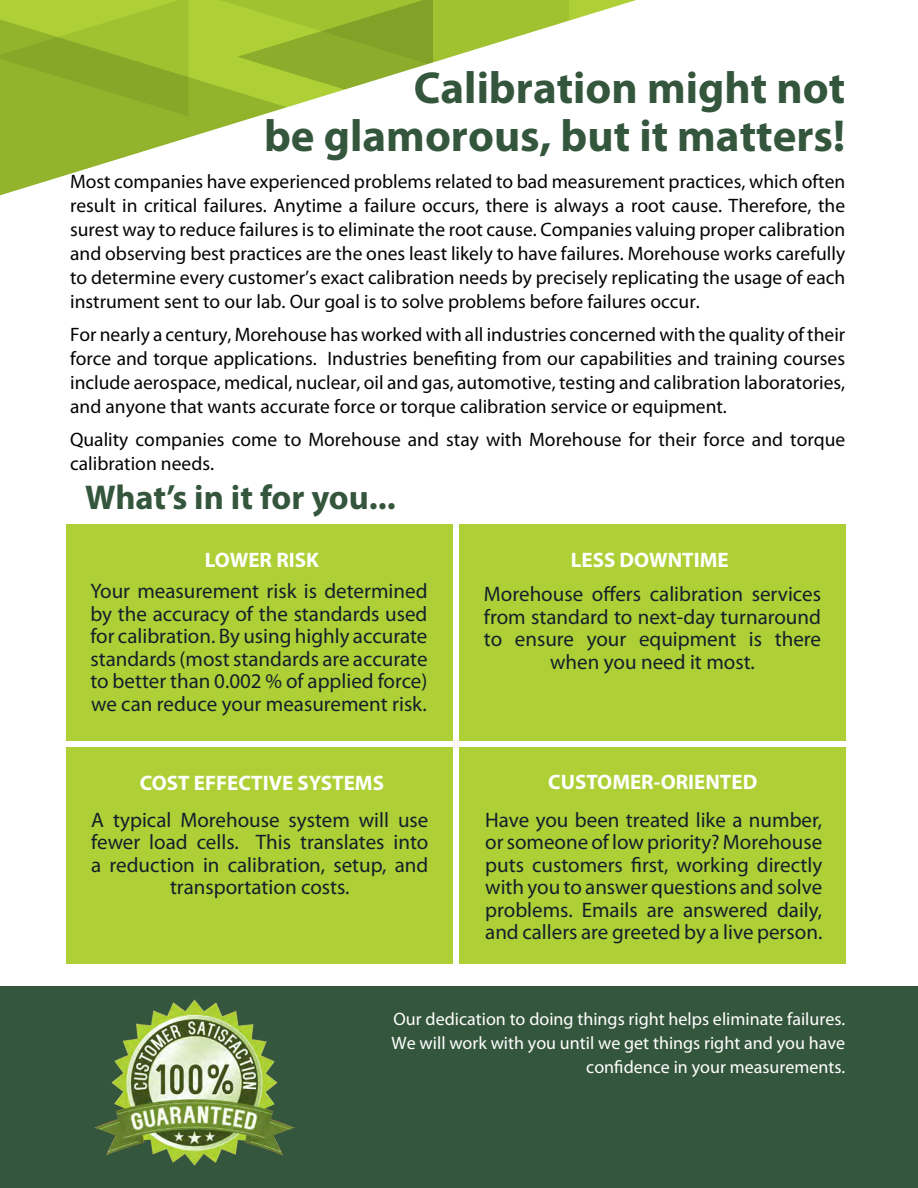
<style>
.page{position:relative;width:918px;height:1188px;background:#fff}
.page>*{position:absolute;margin:0;border:0;box-sizing:border-box;transform-origin:0 0}
.Body_copy{font:700 45px "Myriad Pro";color:#34563c}
.H8{font:700 34.5px "Myriad Pro";color:#34563c}
.t1{font:21px/22.5px "Myriad Pro";color:#12202b;text-align:center}
.t2{font:700 21px "Myriad Pro";color:#fff}
.Body_copy-2{font:19.5px/24px "Myriad Pro";color:#040503;text-align:justify}
.Body_copy-3{font:18px "Myriad Pro";color:#fff}
</style>
<div class="page">
<svg style="left:569px;top:0;width:67px;height:21px"></svg>
<svg style="left:0;top:116px;width:258px;height:80px"></svg>
<svg style="left:0;top:0;width:569px;height:116px"></svg>
<div style="left:0;top:987px;width:918px;height:201px;background:#34563c"></div>
<div style="left:459px;top:524px;width:386px;height:217px;background:#aed036"></div>
<div style="left:67px;top:524px;width:386px;height:217px;background:#aed036"></div>
<div style="left:459px;top:747px;width:386px;height:217px;background:#aed036"></div>
<div style="left:67px;top:747px;width:386px;height:217px;background:#aed036"></div>
<img style="left:90px;top:986px;width:210px;height:180px">
<p class="Body_copy" style="left:414px;top:58px;width:433px">Calibration might not</p>
<p class="Body_copy" style="left:264px;top:106px;width:583px">be glamorous, but it matters!</p>
<p class="Body_copy-2" style="left:70px;top:169px;width:777px">Most companies have experienced problems related to bad measurement practices, which often result in critical failures. Anytime a failure occurs, there is always a root cause. Therefore, the surest way to reduce failures is to eliminate the root cause. Companies valuing proper calibration and observing best practices are the ones least likely to have failures. Morehouse works carefully to determine every customer’s exact calibration needs by precisely replicating the usage of each instrument sent to our lab. Our goal is to solve problems before failures occur.</p>
<p class="Body_copy-2" style="left:70px;top:322px;width:777px">For nearly a century, Morehouse has worked with all industries concerned with the quality of their force and torque applications. Industries benefiting from our capabilities and training courses include aerospace, medical, nuclear, oil and gas, automotive, testing and calibration laboratories, and anyone that wants accurate force or torque calibration service or equipment.</p>
<p class="Body_copy-2" style="left:70px;top:427px;width:777px">Quality companies come to Morehouse and stay with Morehouse for their force and torque calibration needs.</p>
<p class="H8" style="left:85px;top:475px;width:312px">What’s in it for you...</p>
<h3 class="t2" style="left:205px;top:546px;width:116px">LOWER RISK</h3>
<h3 class="t1" style="left:90px;top:580px;width:339px;text-align:justify">Your measurement risk is determined by the accuracy of the standards used for calibration. By using highly accurate standards (most standards are accurate to better than 0.002 % of applied force) we can reduce your measurement risk.</h3>
<h3 class="t2" style="left:140px;top:769px;width:246px">COST EFFECTIVE SYSTEMS</h3>
<h3 class="t1" style="left:91px;top:808px;width:339px">A typical Morehouse system will use fewer load cells. This translates into a reduction in calibration, setup, and transportation costs.</h3>
<h3 class="t2" style="left:571px;top:546px;width:160px">LESS DOWNTIME</h3>
<h3 class="t1" style="left:484px;top:583px;width:339px">Morehouse offers calibration services from standard to next-day turnaround to ensure your equipment is there when you need it most.</h3>
<h3 class="t2" style="left:548px;top:768px;width:211px">CUSTOMER-ORIENTED</h3>
<h3 class="t1" style="left:485px;top:808px;width:339px;text-align:justify">Have you been treated like a number, or someone of low priority? Morehouse puts customers first, working directly with you to answer questions and solve problems. Emails are answered daily, and callers are greeted by a live person.</h3>
<p class="Body_copy-3" style="left:394px;top:1008px;width:453px">Our dedication to doing things right helps eliminate failures.</p>
<p class="Body_copy-3" style="left:392px;top:1032px;width:455px">We will work with you until we get things right and you have</p>
<p class="Body_copy-3" style="left:586px;top:1056px;width:260px">confidence in your measurements.</p>
</div>
